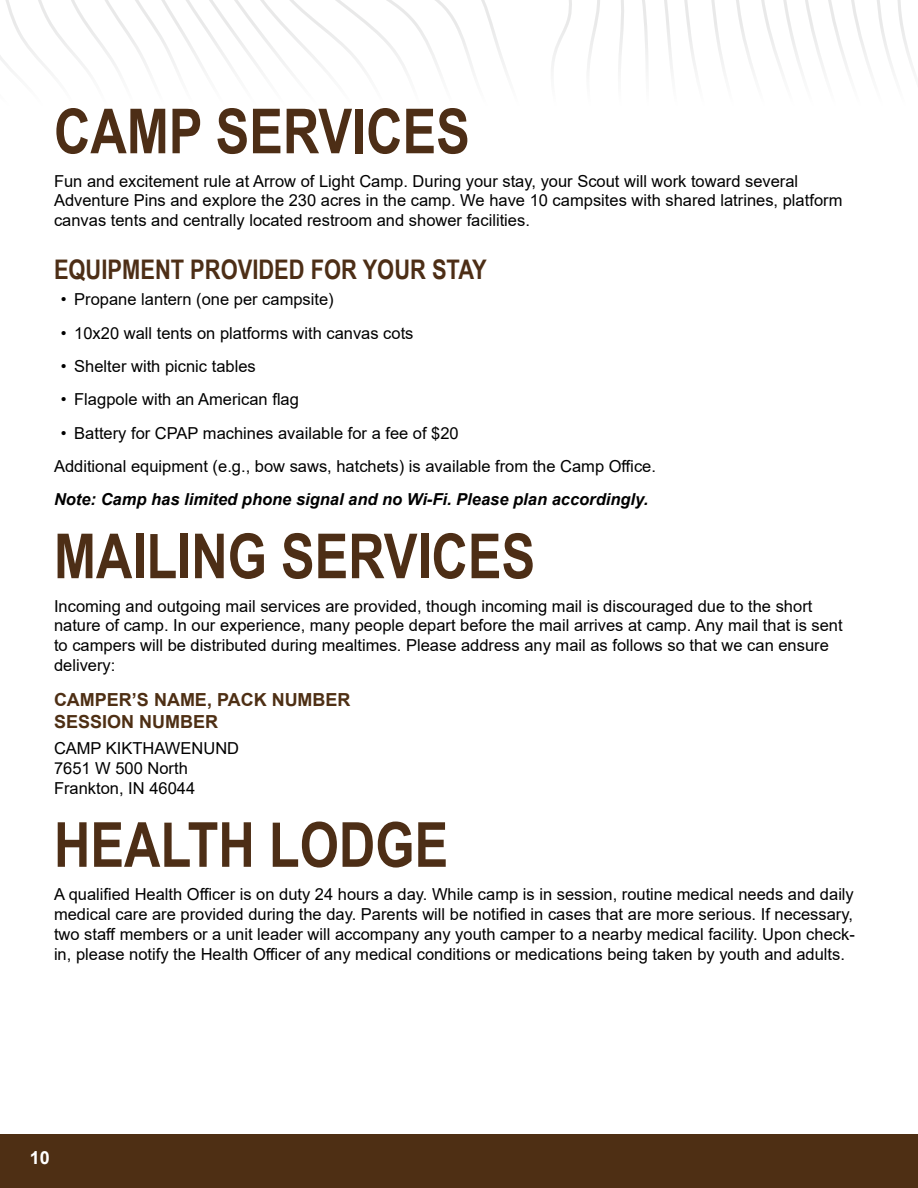
<style>
.page{position:relative;width:918px;height:1188px;background:#fff}
.page>*{position:absolute;margin:0;border:0;box-sizing:border-box;transform-origin:0 0}
.t1{font:700 62.25px "Arial Narrow";color:#4d2e16}
.t2{font:700 27px "Arial Narrow";color:#4d2e16}
.t3{font:700 18px/21.6px "Arial";color:#4e2f14}
.t4{font:700 18px "Arial";color:#fff}
.t5{font:16.5px/19.8px "Arial";color:#000}
.t6{font:italic 700 16.5px "Arial";color:#000}
</style>
<div class="page">
<div style="left:0;top:1134px;width:918px;height:54px;background:#4e2f14"></div>
<svg style="left:0;top:0;width:170px;height:69px"></svg>
<svg style="left:170px;top:0;width:336px;height:69px"></svg>
<svg style="left:551px;top:0;width:363px;height:69px"></svg>
<h1 class="t1" style="left:54px;top:84px;width:417px">CAMP SERVICES</h1>
<p class="t5" style="left:54px;top:171px;width:790px">Fun and excitement rule at Arrow of Light Camp. During your stay, your Scout will work toward several<br>Adventure Pins and explore the 230 acres in the camp. We have 10 campsites with shared latrines, platform canvas tents and centrally located restroom and shower facilities.</p>
<h2 class="t2" style="left:54px;top:249px;width:434px">EQUIPMENT PROVIDED FOR YOUR STAY</h2>
<p class="t5" style="left:61px;top:290px;width:275px">• Propane lantern (one per campsite)</p>
<p class="t5" style="left:61px;top:323px;width:354px">• 10x20 wall tents on platforms with canvas cots</p>
<p class="t5" style="left:61px;top:356px;width:197px">• Shelter with picnic tables</p>
<p class="t5" style="left:61px;top:389px;width:240px">• Flagpole with an American flag</p>
<p class="t5" style="left:54px;top:416px;width:604px;line-height:33.3px;text-indent:7px">• Battery for CPAP machines available for a fee of $20<br>Additional equipment (e.g., bow saws, hatchets) is available from the Camp Office.</p>
<p class="t6" style="left:54px;top:488px;width:596px">Note: Camp has limited phone signal and no Wi-Fi. Please plan accordingly.</p>
<h1 class="t1" style="left:54px;top:509px;width:483px">MAILING SERVICES</h1>
<p class="t5" style="left:54px;top:596px;width:790px">Incoming and outgoing mail services are provided, though incoming mail is discouraged due to the short nature of camp. In our experience, many people depart before the mail arrives at camp. Any mail that is sent to campers will be distributed during mealtimes. Please address any mail as follows so that we can ensure delivery:</p>
<p class="t3" style="left:54px;top:689px;width:298px">CAMPER’S NAME, PACK NUMBER<br>SESSION NUMBER</p>
<p class="t5" style="left:54px;top:738px;width:187px">CAMP KIKTHAWENUND<br>7651 W 500 North<br>Frankton, IN 46044</p>
<h1 class="t1" style="left:54px;top:798px;width:396px">HEALTH LODGE</h1>
<p class="t5" style="left:54px;top:884px;width:802px;text-align:justify">A qualified Health Officer is on duty 24 hours a day. While camp is in session, routine medical needs and daily medical care are provided during the day. Parents will be notified in cases that are more serious. If necessary, two staff members or a unit leader will accompany any youth camper to a nearby medical facility. Upon check&shy;in, please notify the Health Officer of any medical conditions or medications being taken by youth and adults.</p>
<p class="t4" style="left:30px;top:1145px;width:22px">10</p>
</div>
